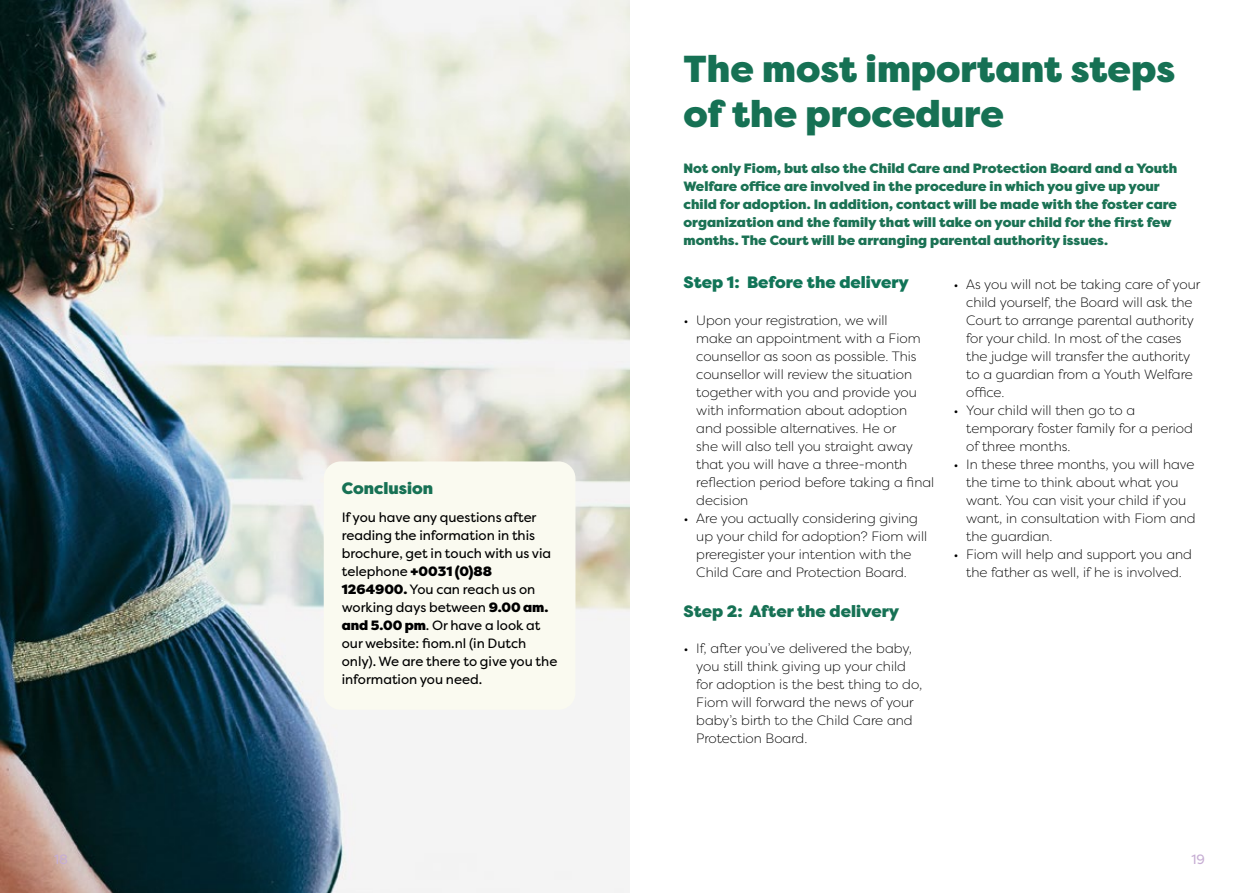
<style>
.page{position:relative;width:1259px;height:893px;background:#fff}
.page>*{position:absolute;margin:0;border:0;box-sizing:border-box;transform-origin:0 0}
.t1{font:900 37.5px/45px "Filson Pro";color:#167154}
.t2{font:900 16.5px "Filson Pro";color:#167154}
.t3{font:900 16.5px "Filson Pro";color:#107457}
.t4{font:300 13.5px/18px "Filson Pro";color:#000}
.t5{font:900 13.5px/18px "Filson Pro";color:#1b7254}
.t6{font:13.5px/18px "Filson Pro";letter-spacing:-.005em;color:#000}
.t7{font:13.5px "Filson Pro";color:#c7aed4}
.s1{font-weight:900}
</style>
<div class="page">
<img style="left:0;top:0;width:629px;height:893px">
<div style="left:324px;top:461px;width:251px;height:249px;background:#fafaf0;border-radius:17px"></div>
<p class="t2" style="left:342px;top:478px;width:93px">Conclusion</p>
<p class="t6" style="left:342px;top:508px;width:217px">If you have any questions after reading the information in this brochure, get in touch with us via telephone <span class="s1">+0031 (0)88<br>1264900.</span> You can reach us on working days between <span class="s1">9.00 am. and 5.00 pm</span>. Or have a look at our website: fiom.nl (in Dutch only). We are there to give you the information you need.</p>
<h1 class="t1" style="left:683px;top:48px;width:493px">The most important steps of the procedure</h1>
<p class="t5" style="left:683px;top:159px;width:495px">Not only Fiom, but also the Child Care and Protection Board and a Youth Welfare office are involved in the procedure in which you give up your child for adoption. In addition, contact will be made with the foster care organization and the family that will take on your child for the first few months. The Court will be arranging parental authority issues.</p>
<p class="t3" style="left:683px;top:272px;width:227px">Step 1: Before the delivery</p>
<p class="t4" style="left:696px;top:311px;width:239px;text-indent:-13px">• Upon your registration, we will<br>make an appointment with a Fiom counsellor as soon as possible. This counsellor will review the situation together with you and provide you with information about adoption and possible alternatives. He or<br>she will also tell you straight away that you will have a three-month reflection period before taking a final decision</p>
<p class="t4" style="left:696px;top:509px;width:232px;text-indent:-13px">• Are you actually considering giving up your child for adoption? Fiom will preregister your intention with the Child Care and Protection Board.</p>
<p class="t2" style="left:683px;top:601px;width:217px">Step 2: After the delivery</p>
<p class="t4" style="left:696px;top:639px;width:227px;text-indent:-13px">• If, after you’ve delivered the baby, you still think giving up your child for adoption is the best thing to do,<br>Fiom will forward the news of your baby’s birth to the Child Care and<br>Protection Board.</p>
<p class="t4" style="left:966px;top:275px;width:236px;text-indent:-13px">• As you will not be taking care of your child yourself, the Board will ask the<br>Court to arrange parental authority for your child. In most of the cases the judge will transfer the authority to a guardian from a Youth Welfare office.</p>
<p class="t4" style="left:966px;top:401px;width:228px;text-indent:-13px">• Your child will then go to a temporary foster family for a period of three months.</p>
<p class="t4" style="left:966px;top:455px;width:231px;text-indent:-13px">• In these three months, you will have the time to think about what you want. You can visit your child if you want, in consultation with Fiom and the guardian.</p>
<p class="t4" style="left:953px;top:545px;width:240px;text-align:center">• Fiom will help and support you and the father as well, if he is involved.</p>
<p class="t7" style="left:54px;top:850px;width:15px">18</p>
<p class="t7" style="left:1191px;top:850px;width:15px">19</p>
</div>
